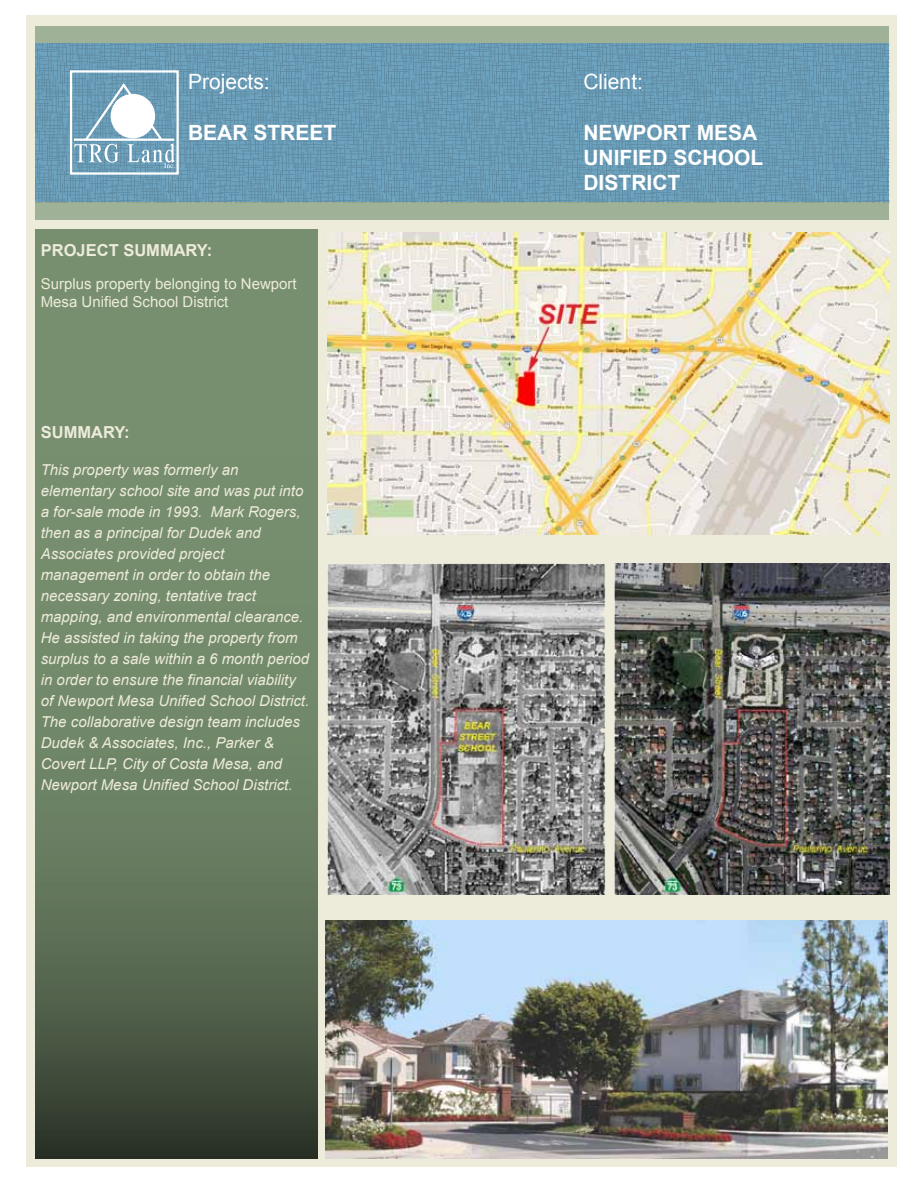
<style>
.page{position:relative;width:918px;height:1188px;background:#fff}
.page>*{position:absolute;margin:0;border:0;box-sizing:border-box;transform-origin:0 0}
.t1{font:700 21px/25.2px "Arial";color:#fff}
.t2{font:21px "Arial";color:#fff}
.t3{font:700 16.5px "Arial";color:#edebda}
.t4{font:italic 15px/21px "Arial";color:#edebda}
.t5{font:15px/18px "Arial";color:#edebda}
</style>
<div class="page">
<div style="left:26px;top:15px;width:871px;height:1152px;background:#edebda"></div>
<div style="left:35px;top:26px;width:854px;height:194px;background:#9fb297"></div>
<svg style="left:35px;top:230px;width:282px;height:929px;background:#677b5f"></svg>
<svg style="left:36px;top:43px;width:853px;height:159px;background:#6799b4"></svg>
<div style="left:70px;top:70px;width:109px;height:105px;border:2px solid #fff"></div>
<svg style="left:74px;top:81px;width:101px;height:87px;background:#78a4bc"></svg>
<div style="left:111px;top:95px;width:43px;height:43px;background:#fff;border-radius:50%"></div>
<div style="left:111px;top:94px;width:44px;height:44px;border:2px solid #fff;border-radius:50%"></div>
<hr style="left:74px;top:139px;width:100px;height:2px;background:#fff">
<img style="left:326px;top:920px;width:562px;height:238px">
<img style="left:327px;top:563px;width:562px;height:331px">
<img style="left:328px;top:232px;width:561px;height:303px">
<h1 class="t2" style="left:188px;top:68px;width:83px">Projects:</h1>
<h1 class="t1" style="left:188px;top:120px;width:150px">BEAR STREET</h1>
<p class="t3" style="left:41px;top:239px;width:173px">PROJECT SUMMARY:</p>
<p class="t5" style="left:41px;top:274px;width:257px">Surplus property belonging to Newport<br>Mesa Unified School District</p>
<p class="t3" style="left:41px;top:421px;width:90px">SUMMARY:</p>
<p class="t4" style="left:41px;top:459px;width:270px">This property was formerly an elementary school site and was put into a for-sale mode in 1993. Mark Rogers, then as a principal for Dudek and Associates provided project management in order to obtain the necessary zoning, tentative tract mapping, and environmental clearance.<br>He assisted in taking the property from surplus to a sale within a 6 month period in order to ensure the financial viability of Newport Mesa Unified School District.<br>The collaborative design team includes Dudek &amp; Associates, Inc., Parker &amp; Covert LLP, City of Costa Mesa, and Newport Mesa Unified School District.</p>
<h1 class="t2" style="left:583px;top:68px;width:61px">Client:</h1>
<h1 class="t1" style="left:583px;top:120px;width:181px">NEWPORT MESA<br>UNIFIED SCHOOL<br>DISTRICT</h1>
</div>
